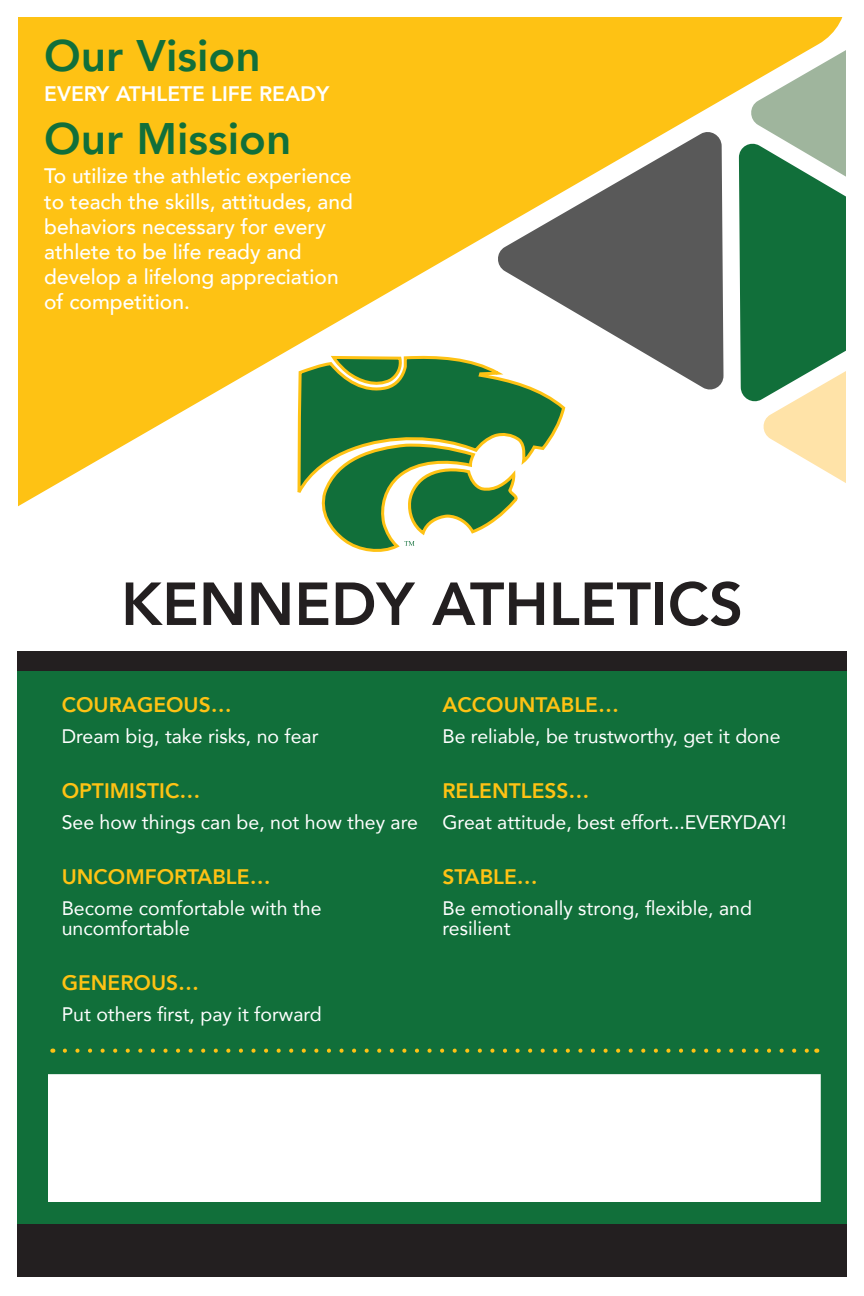
<style>
.page{position:relative;width:864px;height:1296px;background:#fff}
.page>*{position:absolute;margin:0;border:0;box-sizing:border-box;transform-origin:0 0}
.t1{font:800 60px "Avenir";color:#231f20}
.t2{font:800 44.05px "Avenir";color:#116f3a}
.t3{font:500 20.95px/25.1px "Avenir";color:#fff}
.t4{font:800 20.95px "Avenir";color:#fec214}
.t5{font:800 20.95px "Avenir";color:#fff}
.t6{font:19.5px/19.5px "Avenir";color:#fff}
</style>
<div class="page">
<svg style="left:18px;top:17px;width:721px;height:490px;fill:#fec214"></svg>
<div style="left:17px;top:654px;width:830px;height:622px;background:#116f3a"></div>
<div style="left:17px;top:651px;width:830px;height:20px;background:#231f20"></div>
<div style="left:17px;top:1224px;width:830px;height:53px;background:#231f20"></div>
<svg style="left:65px;top:1049px;width:744px;height:4px"></svg>
<svg style="left:496px;top:129px;width:228px;height:264px;fill:#595959"></svg>
<svg style="left:739px;top:17px;width:107px;height:466px"></svg>
<svg style="left:296px;top:354px;width:271px;height:198px"></svg>
<div style="left:48px;top:1075px;width:269px;height:127px;background:#fff"></div>
<div style="left:317px;top:1075px;width:503px;height:127px;background:#fff"></div>
<h2 class="t2" style="left:44px;top:21px;width:218px">Our Vision</h2>
<p class="t5" style="left:44px;top:77px;width:287px">EVERY ATHLETE LIFE READY</p>
<h2 class="t2" style="left:44px;top:104px;width:249px">Our Mission</h2>
<p class="t3" style="left:44px;top:162px;width:310px">To utilize the athletic experience to teach the skills, attitudes, and behaviors necessary for every athlete to be life ready and develop a lifelong appreciation of competition.</p>
<h1 class="t1" style="left:121px;top:557px;width:624px">KENNEDY ATHLETICS</h1>
<p class="t4" style="left:62px;top:688px;width:172px">COURAGEOUS…</p>
<p class="t6" style="left:62px;top:726px;width:258px">Dream big, take risks, no fear</p>
<p class="t4" style="left:62px;top:774px;width:140px">OPTIMISTIC…</p>
<p class="t6" style="left:62px;top:812px;width:358px">See how things can be, not how they are</p>
<p class="t4" style="left:62px;top:860px;width:210px">UNCOMFORTABLE…</p>
<p class="t6" style="left:62px;top:898px;width:261px">Become comfortable with the uncomfortable</p>
<p class="t4" style="left:62px;top:966px;width:139px">GENEROUS…</p>
<p class="t6" style="left:62px;top:1004px;width:262px">Put others first, pay it forward</p>
<p class="t4" style="left:442px;top:688px;width:178px">ACCOUNTABLE…</p>
<p class="t6" style="left:442px;top:726px;width:340px">Be reliable, be trustworthy, get it done</p>
<p class="t4" style="left:442px;top:774px;width:149px">RELENTLESS…</p>
<p class="t6" style="left:442px;top:812px;width:346px">Great attitude, best effort...EVERYDAY!</p>
<p class="t4" style="left:442px;top:860px;width:97px">STABLE…</p>
<p class="t6" style="left:442px;top:898px;width:311px">Be emotionally strong, flexible, and resilient</p>
</div>
